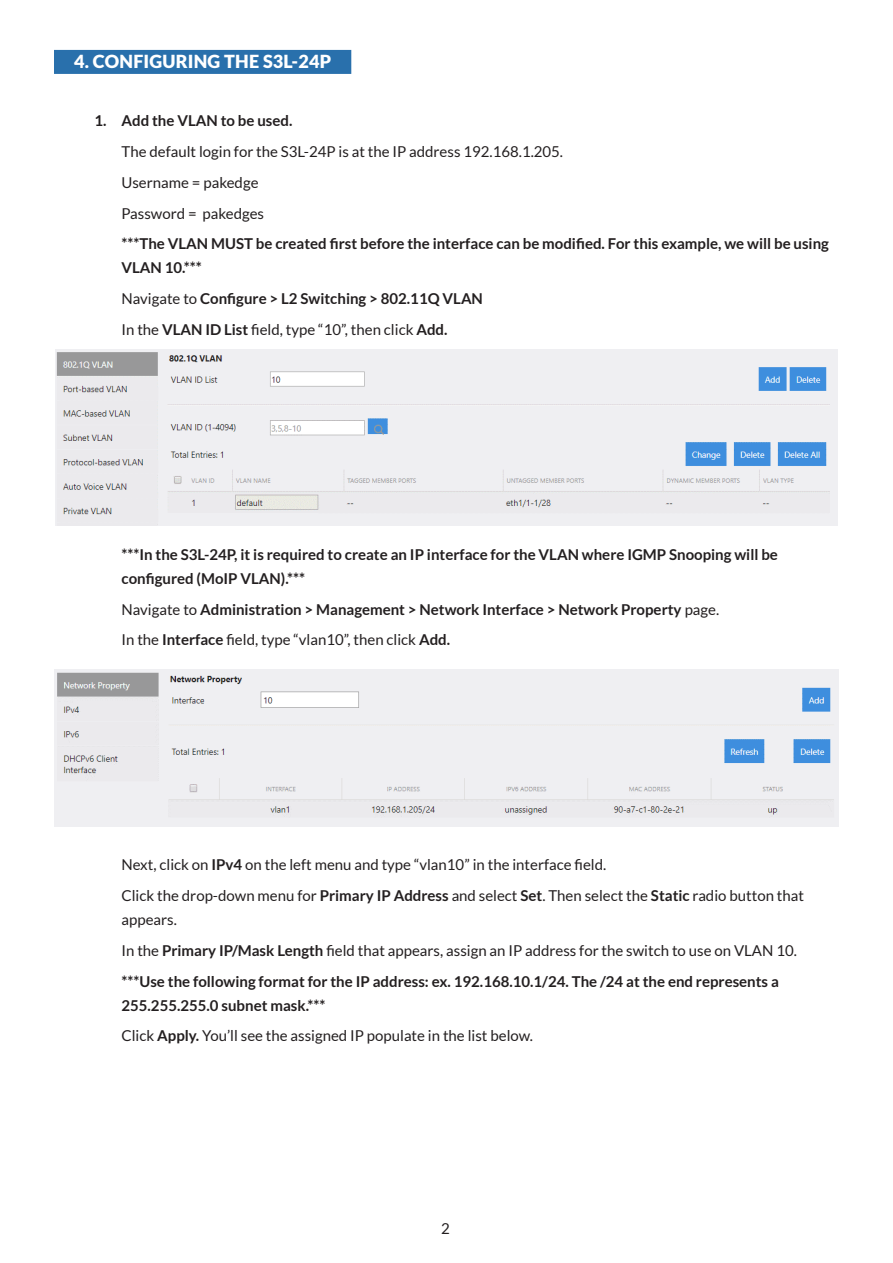
<style>
.page{position:relative;width:893px;height:1263px;background:#fff}
.page>*{position:absolute;margin:0;border:0;box-sizing:border-box;transform-origin:0 0}
.Head{font:900 18px "Lato";letter-spacing:.01em;color:#fff}
.Double-Indent_Body_T{font:15px/24px "Lato";color:#231f20}
.Double-Indent_Body_T-2{font:700 15px/24px "Lato";color:#231f20}
.s1{font-weight:400}
.s2{font-weight:700}
</style>
<div class="page">
<div style="left:54px;top:50px;width:297px;height:24px;background:#2970ac"></div>
<img style="left:55px;top:350px;width:783px;height:175px">
<img style="left:54px;top:669px;width:785px;height:157px">
<p class="Head" style="left:74px;top:51px;width:258px">4. CONFIGURING THE S3L-24P</p>
<p class="Double-Indent_Body_T-2" style="left:94px;top:109px;width:199px">1. Add the VLAN to be used.</p>
<p class="Double-Indent_Body_T" style="left:122px;top:139px;width:443px">The default login for the S3L-24P is at the IP address 192.168.1.205.</p>
<p class="Double-Indent_Body_T" style="left:122px;top:170px;width:139px">Username = pakedge</p>
<p class="Double-Indent_Body_T" style="left:122px;top:201px;width:144px">Password = pakedges</p>
<p class="Double-Indent_Body_T-2" style="left:122px;top:232px;width:709px">***The VLAN MUST be created first before the interface can be modified. For this example, we will be using<br>VLAN 10.***</p>
<p class="Double-Indent_Body_T-2" style="left:122px;top:286px;width:363px"><span class="s1">Navigate to</span> Configure &gt; L2 Switching &gt; 802.11Q VLAN</p>
<p class="Double-Indent_Body_T" style="left:122px;top:317px;width:328px">In the <span class="s2">VLAN ID List</span> field, type “10”, then click <span class="s2">Add.</span></p>
<p class="Double-Indent_Body_T-2" style="left:122px;top:542px;width:658px">***In the S3L-24P, it is required to create an IP interface for the VLAN where IGMP Snooping will be configured (MoIP VLAN).***</p>
<p class="Double-Indent_Body_T-2" style="left:122px;top:597px;width:599px"><span class="s1">Navigate to</span> Administration &gt; Management &gt; Network Interface &gt; Network Property <span class="s1">page.</span></p>
<p class="Double-Indent_Body_T" style="left:122px;top:628px;width:330px">In the <span class="s2">Interface</span> field, type “vlan10”, then click <span class="s2">Add.</span></p>
<p class="Double-Indent_Body_T" style="left:122px;top:853px;width:486px">Next, click on <span class="s2">IPv4</span> on the left menu and type “vlan10” in the interface field.</p>
<p class="Double-Indent_Body_T" style="left:122px;top:883px;width:684px">Click the drop-down menu for <span class="s2">Primary IP Address</span> and select <span class="s2">Set</span>. Then select the <span class="s2">Static</span> radio button that appears.</p>
<p class="Double-Indent_Body_T" style="left:122px;top:938px;width:677px">In the <span class="s2">Primary IP/Mask Length</span> field that appears, assign an IP address for the switch to use on VLAN 10.</p>
<p class="Double-Indent_Body_T-2" style="left:122px;top:969px;width:659px">***Use the following format for the IP address: ex. 192.168.10.1/24. The /24 at the end represents a<br>255.255.255.0 subnet mask.***</p>
<p class="Double-Indent_Body_T" style="left:122px;top:1024px;width:413px">Click <span class="s2">Apply.</span> You’ll see the assigned IP populate in the list below.</p>
<p class="Double-Indent_Body_T" style="left:441px;top:1216px;width:10px">2</p>
</div>
